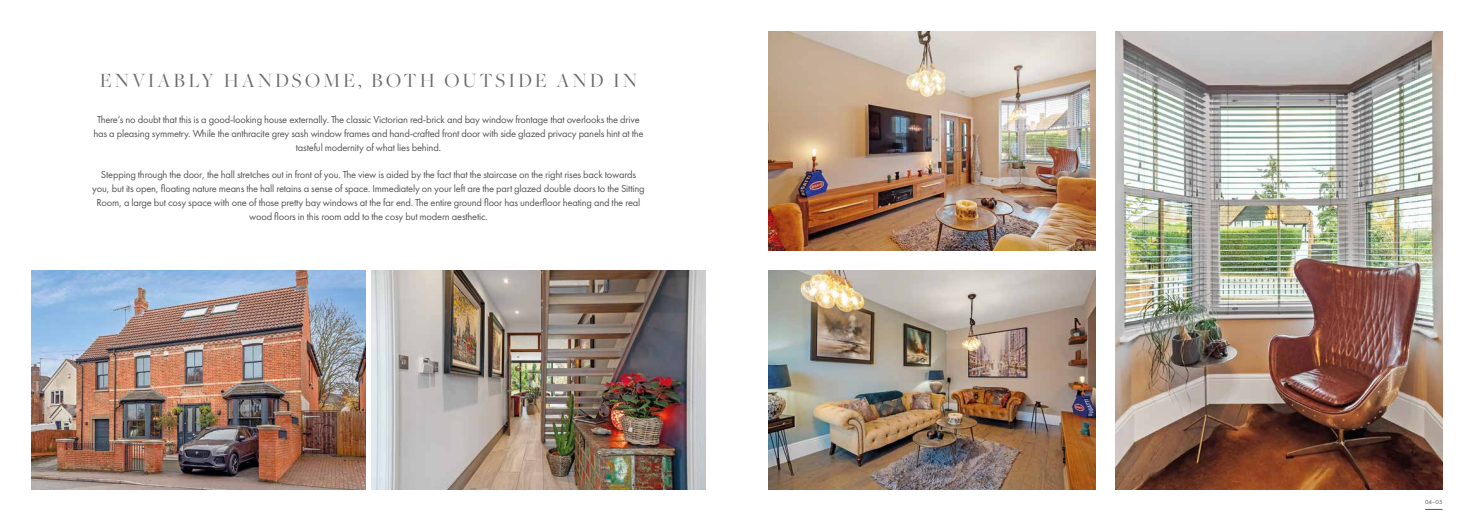
<style>
.page{position:relative;width:1474px;height:521px;background:#fff}
.page>*{position:absolute;margin:0;border:0;box-sizing:border-box;transform-origin:0 0}
.t1{font:21px "Freight Big Pro";letter-spacing:.14em;color:#696d6f}
.t2{font:10.5px/14px "Futura PT";letter-spacing:-.02em;color:#575756;text-align:center}
.t3{font:6.12px "Futura PT";color:#575756}
</style>
<div class="page">
<svg style="left:1425px;top:509px;width:17px;height:1px"></svg>
<img style="left:32px;top:271px;width:334px;height:218px">
<img style="left:371px;top:271px;width:334px;height:218px">
<img style="left:768px;top:32px;width:327px;height:218px">
<img style="left:1115px;top:32px;width:327px;height:457px">
<img style="left:768px;top:271px;width:327px;height:218px">
<h1 class="t1" style="left:100px;top:67px;width:539px">ENVIABLY HANDSOME, BOTH OUTSIDE AND IN</h1>
<p class="t2" style="left:93px;top:113px;width:551px">There’s no doubt that this is a good-looking house externally. The classic Victorian red-brick and bay window frontage that overlooks the drive has a pleasing symmetry. While the anthracite grey sash window frames and hand-crafted front door with side glazed privacy panels hint at the tasteful modernity of what lies behind.</p>
<p class="t2" style="left:92px;top:167px;width:554px">Stepping through the door, the hall stretches out in front of you. The view is aided by the fact that the staircase on the right rises back towards you, but its open, floating nature means the hall retains a sense of space. Immediately on your left are the part glazed double doors to the Sitting Room, a large but cosy space with one of those pretty bay windows at the far end. The entire ground floor has underfloor heating and the real wood floors in this room add to the cosy but modern aesthetic.</p>
<p class="t3" style="left:1424px;top:499px;width:19px">04–05</p>
</div>
